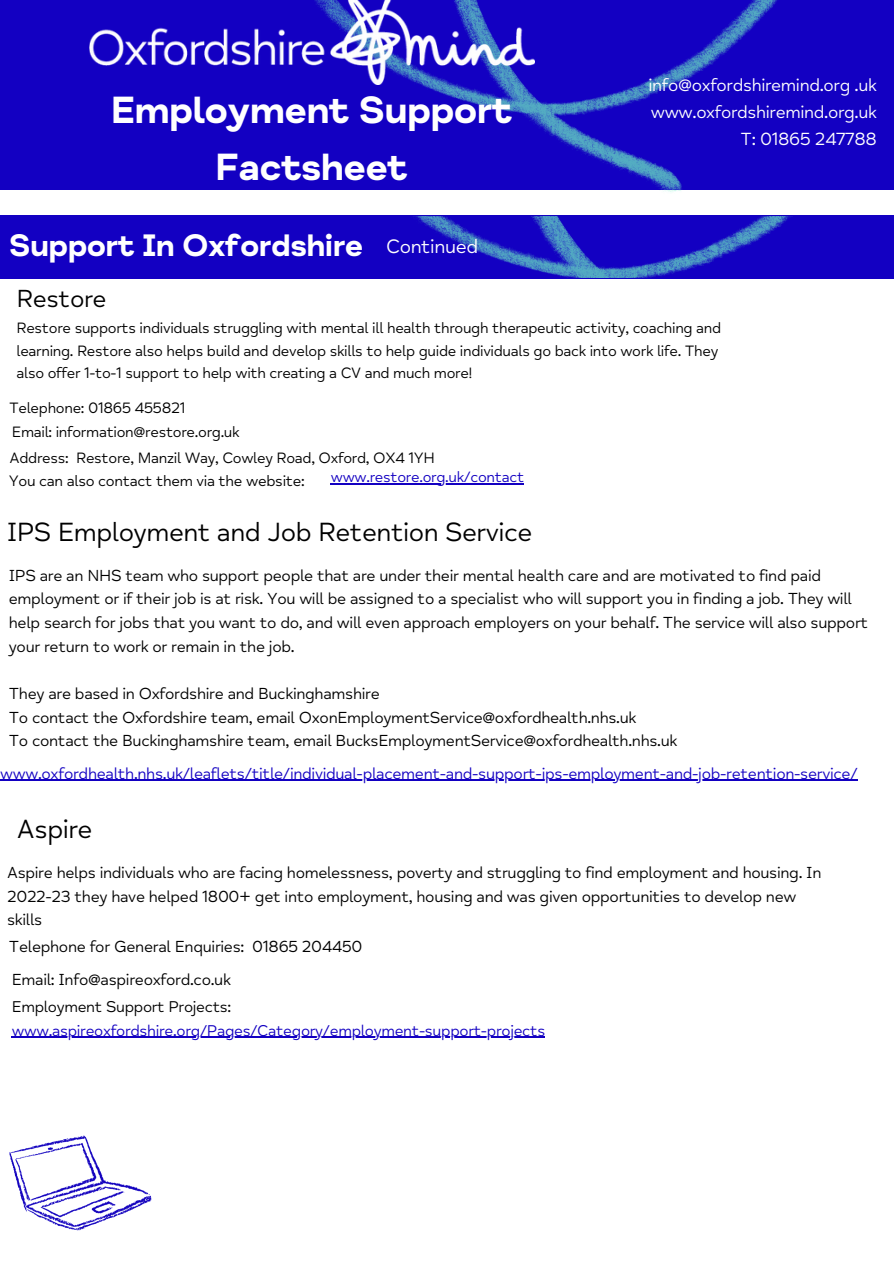
<style>
.page{position:relative;width:894px;height:1264px;background:#fff}
.page>*{position:absolute;margin:0;border:0;box-sizing:border-box;transform-origin:0 0}
.t1{font:700 38.85px/57.3px "Mind Meridian";letter-spacing:-.02em;color:#fff;text-align:center}
.t2{font:700 31.8px "Mind Meridian";letter-spacing:-.02em;color:#fff}
.t3{font:27px "Mind Meridian";letter-spacing:-.02em;color:#000}
.t4{font:25.35px "Mind Meridian";letter-spacing:-.02em;color:#000}
.t5{font:19.8px "Mind Meridian";letter-spacing:-.02em;color:#fff}
.t6{font:18px/27px "Mind Meridian";letter-spacing:-.02em;color:#fff;text-align:right}
.t7{font:16.35px/23.7px "Mind Meridian";letter-spacing:-.02em;color:#000}
.t8{font:16.35px "Mind Meridian";letter-spacing:-.02em;color:#1300c2}
.t9{font:15.9px "Mind Meridian";letter-spacing:-.02em;color:#1300c2}
.t10{font:15.9px "Mind Meridian";letter-spacing:-.02em;color:#000}
.t11{font:15.45px "Mind Meridian";letter-spacing:-.02em;color:#000}
.t12{font:15.3px/22.5px "Mind Meridian";letter-spacing:-.02em;color:#000}
.t13{font:15.3px "Mind Meridian";letter-spacing:-.02em;color:#1300c2}
</style>
<div class="page">
<div style="left:0;top:0;width:893px;height:190px;background:#1300c2"></div>
<img style="left:374px;top:0;width:403px;height:192px">
<img style="left:89px;top:0;width:445px;height:84px">
<div style="left:0;top:216px;width:893px;height:63px;background:#1300c2"></div>
<img style="left:417px;top:217px;width:373px;height:61px">
<hr style="left:331px;top:483px;width:193px;height:1px;background:#1300c2">
<hr style="left:0;top:779px;width:857px;height:1px;background:#1300c2">
<hr style="left:12px;top:1036px;width:533px;height:1px;background:#1300c2">
<img style="left:9px;top:1135px;width:143px;height:96px">
<h4 class="t1" style="left:111px;top:82px;width:403px">Employment Support<br>Factsheet</h4>
<p class="t6" style="left:648px;top:72px;width:230px">info@oxfordshiremind.org .uk www.oxfordshiremind.org.uk<br>T: 01865 247788</p>
<h1 class="t2" style="left:9px;top:227px;width:356px">Support In Oxfordshire</h1>
<p class="t5" style="left:386px;top:234px;width:93px">Continued</p>
<h4 class="t4" style="left:17px;top:283px;width:92px">Restore</h4>
<h2 class="t12" style="left:16px;top:317px;width:706px">Restore supports individuals struggling with mental ill health through therapeutic activity, coaching and learning. Restore also helps build and develop skills to help guide individuals go back into work life. They also offer 1-to-1 support to help with creating a CV and much more!</h2>
<h3 class="t12" style="left:9px;top:397px;width:178px">Telephone: 01865 455821</h3>
<p class="t12" style="left:12px;top:420px;width:229px">Email: information@restore.org.uk</p>
<p class="t13" style="left:331px;top:468px;width:195px">www.restore.org.uk/contact</p>
<p class="t12" style="left:9px;top:446px;width:427px">Address: Restore, Manzil Way, Cowley Road, Oxford, OX4 1YH</p>
<p class="t11" style="left:9px;top:471px;width:297px">You can also contact them via the website:</p>
<p class="t3" style="left:7px;top:516px;width:527px">IPS Employment and Job Retention Service</p>
<p class="t7" style="left:9px;top:564px;width:860px">IPS are an NHS team who support people that are under their mental health care and are motivated to find paid employment or if their job is at risk. You will be assigned to a specialist who will support you in finding a job. They will help search for jobs that you want to do, and will even approach employers on your behalf. The service will also support your return to work or remain in the job.</p>
<h3 class="t7" style="left:9px;top:682px;width:372px">They are based in Oxfordshire and Buckinghamshire</h3>
<p class="t7" style="left:9px;top:705px;width:629px">To contact the Oxfordshire team, email OxonEmploymentService@oxfordhealth.nhs.uk</p>
<p class="t7" style="left:9px;top:729px;width:670px">To contact the Buckinghamshire team, email BucksEmploymentService@oxfordhealth.nhs.uk</p>
<p class="t8" style="left:0;top:763px;width:858px">www.oxfordhealth.nhs.uk/leaflets/title/individual-placement-and-support-ips-employment-and-job-retention-service/</p>
<p class="t3" style="left:17px;top:813px;width:77px">Aspire</p>
<p class="t7" style="left:7px;top:861px;width:815px">Aspire helps individuals who are facing homelessness, poverty and struggling to find employment and housing. In<br>2022-23 they have helped 1800+ get into employment, housing and was given opportunities to develop new skills</p>
<p class="t7" style="left:9px;top:935px;width:355px">Telephone for General Enquiries: 01865 204450</p>
<h3 class="t7" style="left:12px;top:968px;width:221px">Email: Info@aspireoxford.co.uk</h3>
<p class="t10" style="left:12px;top:997px;width:221px">Employment Support Projects:</p>
<p class="t9" style="left:12px;top:1020px;width:535px">www.aspireoxfordshire.org/Pages/Category/employment-support-projects</p>
</div>
